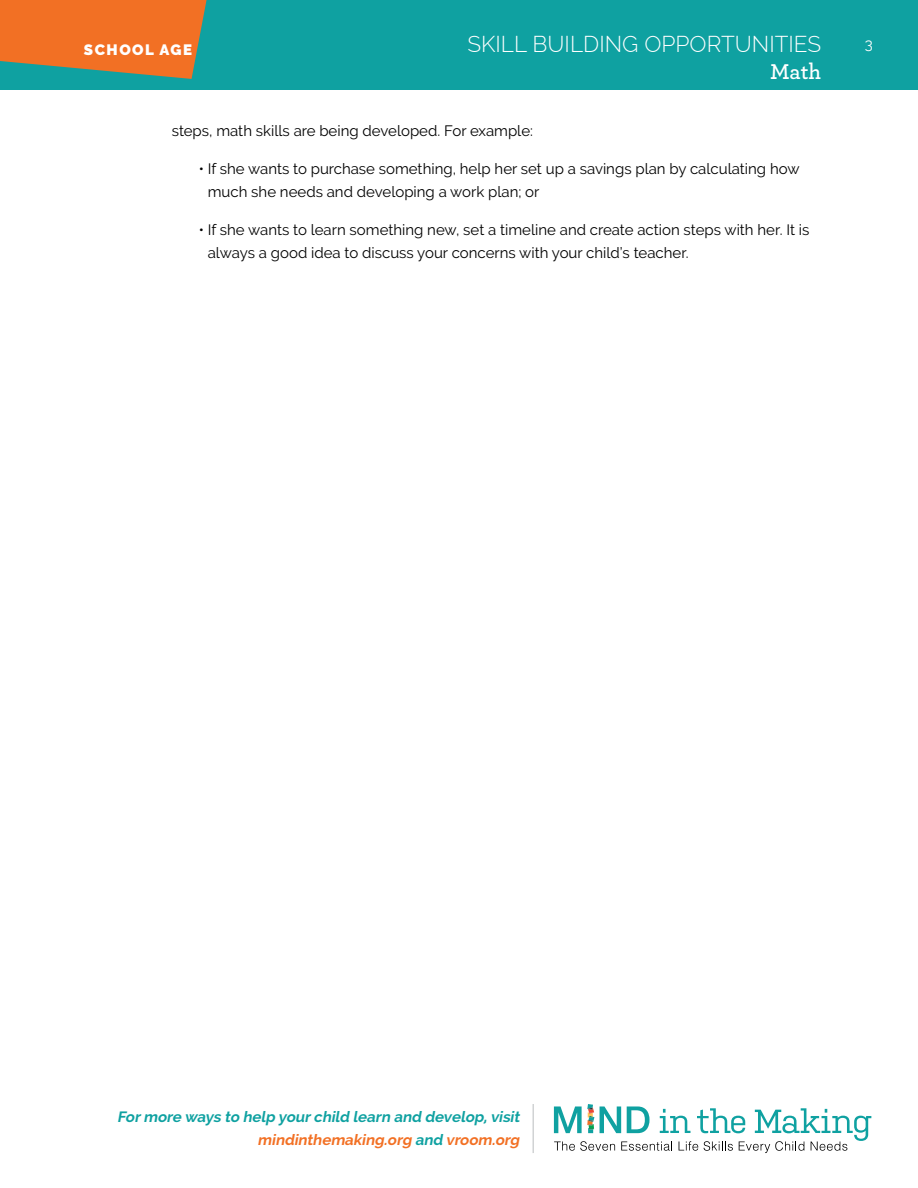
<style>
.page{position:relative;width:918px;height:1188px;background:#fff}
.page>*{position:absolute;margin:0;border:0;box-sizing:border-box;transform-origin:0 0}
.t1{font:300 22.5px "Raleway";color:#fff}
.t2{font:600 22.5px "Archer Pro";color:#fff}
.t3{font:15px/22.5px "Raleway";color:#000}
.t4{font:italic 700 15px/22.5px "Raleway";color:#0fa1a1;text-align:right}
.t5{font:900 15px "Raleway";letter-spacing:.1em;color:#fff}
.t6{font:15px "Raleway";color:#fff}
.s1{color:#f27024}
</style>
<div class="page">
<div style="left:0;top:0;width:918px;height:90px;background:#0fa1a1"></div>
<svg style="left:0;top:0;width:207px;height:79px;background:#d17736"></svg>
<svg style="left:554px;top:1104px;width:317px;height:49px"></svg>
<hr style="left:532px;top:1104px;width:2px;height:49px;background:#d1d3d4">
<p class="t5" style="left:84px;top:41px;width:110px">SCHOOL AGE</p>
<h1 class="t1" style="left:467px;top:30px;width:355px">SKILL BUILDING OPPORTUNITIES</h1>
<h1 class="t2" style="left:770px;top:54px;width:53px">Math</h1>
<p class="t3" style="left:172px;top:119px;width:363px">steps, math skills are being developed. For example:</p>
<p class="t3" style="left:208px;top:158px;width:593px;text-indent:-9px">• If she wants to purchase something, help her set up a savings plan by calculating how much she needs and developing a work plan; or</p>
<p class="t3" style="left:208px;top:219px;width:603px;text-indent:-9px">• If she wants to learn something new, set a timeline and create action steps with her. It is always a good idea to discuss your concerns with your child’s teacher.</p>
<p class="t6" style="left:865px;top:35px;width:10px">3</p>
<p class="t4" style="left:117px;top:1106px;width:407px">Formore ways to help yourchild learn and develop,visit <span class="s1">mindinthemaking.org</span> and <span class="s1">vroom.org</span></p>
</div>
